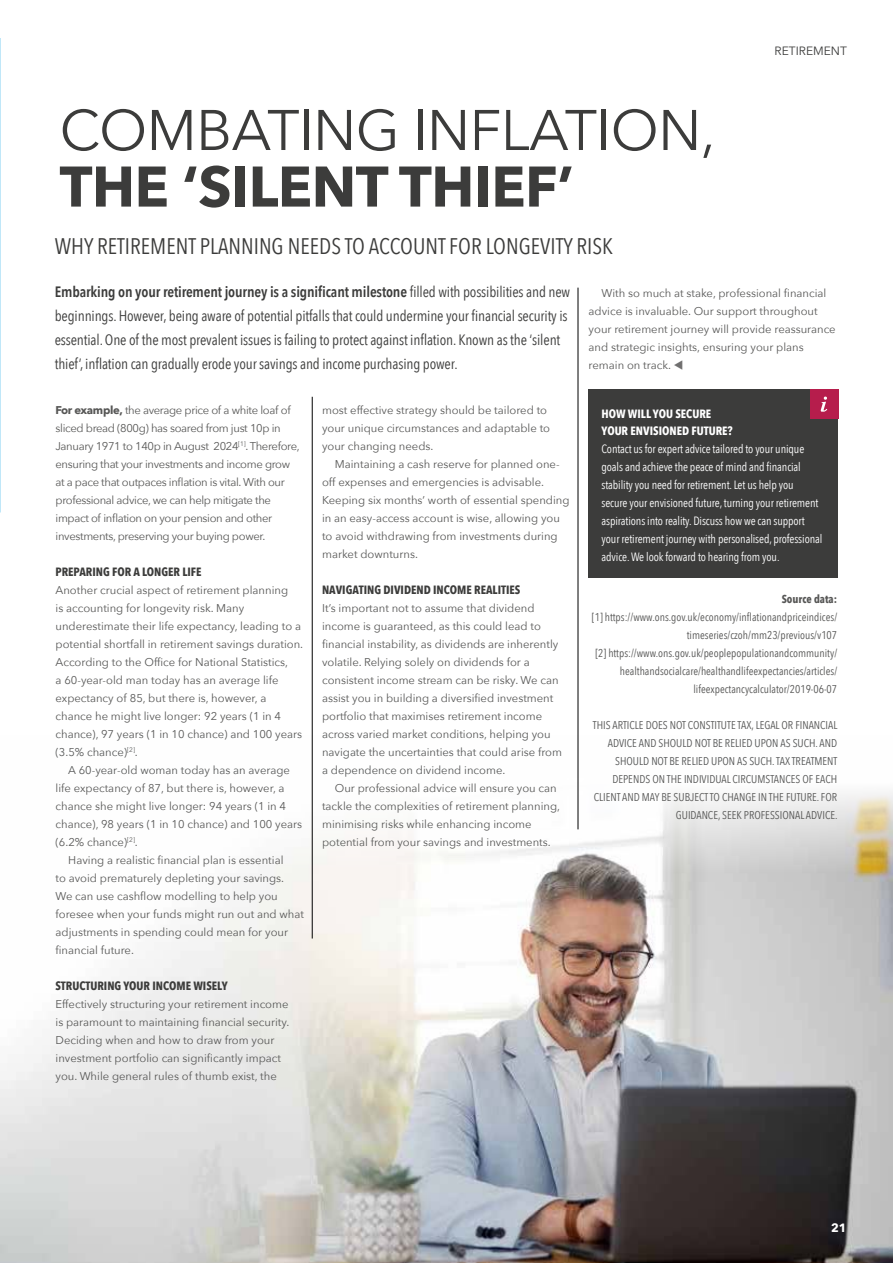
<style>
.page{position:relative;width:893px;height:1263px;background:#fff}
.page>*{position:absolute;margin:0;border:0;box-sizing:border-box;transform-origin:0 0}
.t1{font:56.55px "Avenir Next";letter-spacing:-.01em;color:#3c3c3b}
.t2{font:700 56.55px "Avenir Next";letter-spacing:-.01em;color:#3c3c3b}
.t3{font:22.5px "Avenir Next Condensed";color:#3c3c3b}
.t4{font:15px/24px "Avenir Next Condensed";letter-spacing:-.01em;color:#3c3c3b}
.t5{font:12px/18px "Avenir Next Condensed";letter-spacing:-.01em;color:#fff}
.t6{font:700 12px "Avenir Next Condensed";color:#3c3c3b}
.t7{font:700 12px/16.5px "Avenir Next Condensed";color:#fff}
.t8{font:12px "Avenir Next";color:#3c3c3b}
.t9{font:700 12px "Avenir Next";color:#fff}
.t10{font:11.25px/18px "Avenir Next";color:#575756}
.t11{font:11.25px/18px "Avenir Next Condensed";color:#575756;text-align:right}
.t12{font:11.25px/18px "Avenir Next";letter-spacing:-.03em;color:#575756}
.t13{font:700 11.25px "Avenir Next Condensed";color:#575756}
.s1{font-weight:600}
.s2{color:#706f6f}
.s3{font-weight:700}
</style>
<div class="page">
<img style="left:0;top:778px;width:893px;height:485px">
<hr style="left:578px;top:288px;width:1px;height:541px;background:#000">
<hr style="left:312px;top:397px;width:1px;height:541px;background:#000">
<div style="left:589px;top:389px;width:249px;height:189px;background:#3c3c3b"></div>
<div style="left:810px;top:389px;width:28px;height:30px;background:#b61d4c"></div>
<svg style="left:821px;top:397px;width:6px;height:15px"></svg>
<h1 class="t1" style="left:60px;top:83px;width:657px">COMBATING INFLATION,</h1>
<h1 class="t2" style="left:60px;top:150px;width:516px">THE ‘SILENT THIEF’</h1>
<p class="t8" style="left:775px;top:43px;width:74px">RETIREMENT</p>
<h2 class="t3" style="left:55px;top:231px;width:560px">WHY RETIREMENT PLANNING NEEDS TO ACCOUNT FOR LONGEVITY RISK</h2>
<p class="t4" style="left:55px;top:280px;width:517px"><span class="s1">Embarking on your retirement journey is a significant milestone</span> filled with possibilities and new beginnings. However, being aware of potential pitfalls that could undermine your financial security is essential. One of the most prevalent issues is failing to protect against inflation. Known as the ‘silent thief’, inflation can gradually erode your savings and income purchasing power.</p>
<p class="t10" style="left:589px;top:284px;width:249px;text-indent:13px">With so much at stake, professional financial advice is invaluable. Our support throughout your retirement journey will provide reassurance and strategic insights, ensuring your plans remain on track. <span class="s2">▼</span></p>
<p class="t12" style="left:56px;top:401px;width:246px"><span class="s3">For example,</span> the average price of a white loaf of sliced bread (800g) has soared from just 10p in January 1971 to 140p in August 2024<sup>[1]</sup>. Therefore, ensuring that your investments and income grow at a pace that outpaces inflation is vital. With our professional advice, we can help mitigate the impact of inflation on your pension and other investments, preserving your buying power.</p>
<p class="t6" style="left:56px;top:564px;width:147px">PREPARING FOR A LONGER LIFE</p>
<p class="t10" style="left:56px;top:581px;width:249px">Another crucial aspect of retirement planning<br>is accounting for longevity risk. Many underestimate their life expectancy, leading to a potential shortfall in retirement savings duration.<br>According to the Office for National Statistics,<br>a 60-year-old man today has an average life expectancy of 85, but there is, however, a chance he might live longer: 92 years (1 in 4 chance), 97 years (1 in 10 chance) and 100 years (3.5% chance)<sup>[2]</sup>.</p>
<p class="t10" style="left:68px;top:761px;width:223px">A 60-year-old woman today has an average</p>
<p class="t10" style="left:56px;top:779px;width:231px">life expectancy of 87, but there is, however, a</p>
<p class="t10" style="left:56px;top:797px;width:232px">chance she might live longer: 94 years (1 in 4</p>
<p class="t10" style="left:56px;top:815px;width:248px">chance), 98 years (1 in 10 chance) and 100 years</p>
<p class="t10" style="left:56px;top:833px;width:84px">(6.2% chance)<sup>[2]</sup>.</p>
<p class="t10" style="left:68px;top:851px;width:217px">Having a realistic financial plan is essential</p>
<p class="t10" style="left:56px;top:869px;width:230px">to avoid prematurely depleting your savings.</p>
<p class="t10" style="left:56px;top:887px;width:224px">We can use cashflow modelling to help you</p>
<p class="t10" style="left:56px;top:905px;width:250px">foresee when your funds might run out and what</p>
<p class="t10" style="left:56px;top:923px;width:234px">adjustments in spending could mean for your</p>
<p class="t10" style="left:56px;top:941px;width:80px">financial future.</p>
<p class="t6" style="left:56px;top:978px;width:174px">STRUCTURING YOUR INCOME WISELY</p>
<p class="t10" style="left:56px;top:995px;width:236px">Effectively structuring your retirement income is paramount to maintaining financial security.<br>Deciding when and how to draw from your investment portfolio can significantly impact you. While general rules of thumb exist, the</p>
<p class="t10" style="left:322px;top:401px;width:230px">most effective strategy should be tailored to your unique circumstances and adaptable to your changing needs.</p>
<p class="t10" style="left:322px;top:455px;width:249px;text-indent:13px">Maintaining a cash reserve for planned one&shy;off expenses and emergencies is advisable.<br>Keeping six months’ worth of essential spending in an easy-access account is wise, allowing you to avoid withdrawing from investments during market downturns.</p>
<p class="t6" style="left:322px;top:582px;width:200px">NAVIGATING DIVIDEND INCOME REALITIES</p>
<p class="t10" style="left:322px;top:599px;width:241px">It’s important not to assume that dividend income is guaranteed, as this could lead to financial instability, as dividends are inherently volatile. Relying solely on dividends for a consistent income stream can be risky. We can assist you in building a diversified investment portfolio that maximises retirement income across varied market conditions, helping you navigate the uncertainties that could arise from a dependence on dividend income.</p>
<p class="t10" style="left:322px;top:779px;width:239px;text-indent:13px">Our professional advice will ensure you can tackle the complexities of retirement planning, minimising risks while enhancing income potential from your savings and investments.</p>
<p class="t7" style="left:602px;top:406px;width:133px">HOW WILL YOU SECURE<br>YOUR ENVISIONED FUTURE?</p>
<p class="t5" style="left:602px;top:440px;width:222px">Contact us for expert advice tailored to your unique goals and achieve the peace of mind and financial stability you need for retirement. Let us help you secure your envisioned future, turning your retirement aspirations into reality. Discuss how we can support your retirement journey with personalised, professional advice. We look forward to hearing from you.</p>
<p class="t13" style="left:782px;top:592px;width:57px">Source data:</p>
<p class="t11" style="left:592px;top:608px;width:247px">[1] https://www.ons.gov.uk/economy/inflationandpriceindices/ timeseries/czoh/mm23/previous/v107<br>[2] https://www.ons.gov.uk/peoplepopulationandcommunity/ healthandsocialcare/healthandlifeexpectancies/articles/ lifeexpectancycalculator/2019-06-07</p>
<p class="t11" style="left:593px;top:716px;width:246px">THIS ARTICLE DOES NOT CONSTITUTE TAX, LEGAL OR FINANCIAL ADVICE AND SHOULD NOT BE RELIED UPON AS SUCH. AND SHOULD NOT BE RELIED UPON AS SUCH. TAX TREATMENT DEPENDS ON THE INDIVIDUAL CIRCUMSTANCES OF EACH CLIENT AND MAY BE SUBJECT TO CHANGE IN THE FUTURE. FOR GUIDANCE, SEEK PROFESSIONAL ADVICE.</p>
<p class="t9" style="left:831px;top:1220px;width:17px">21</p>
</div>
